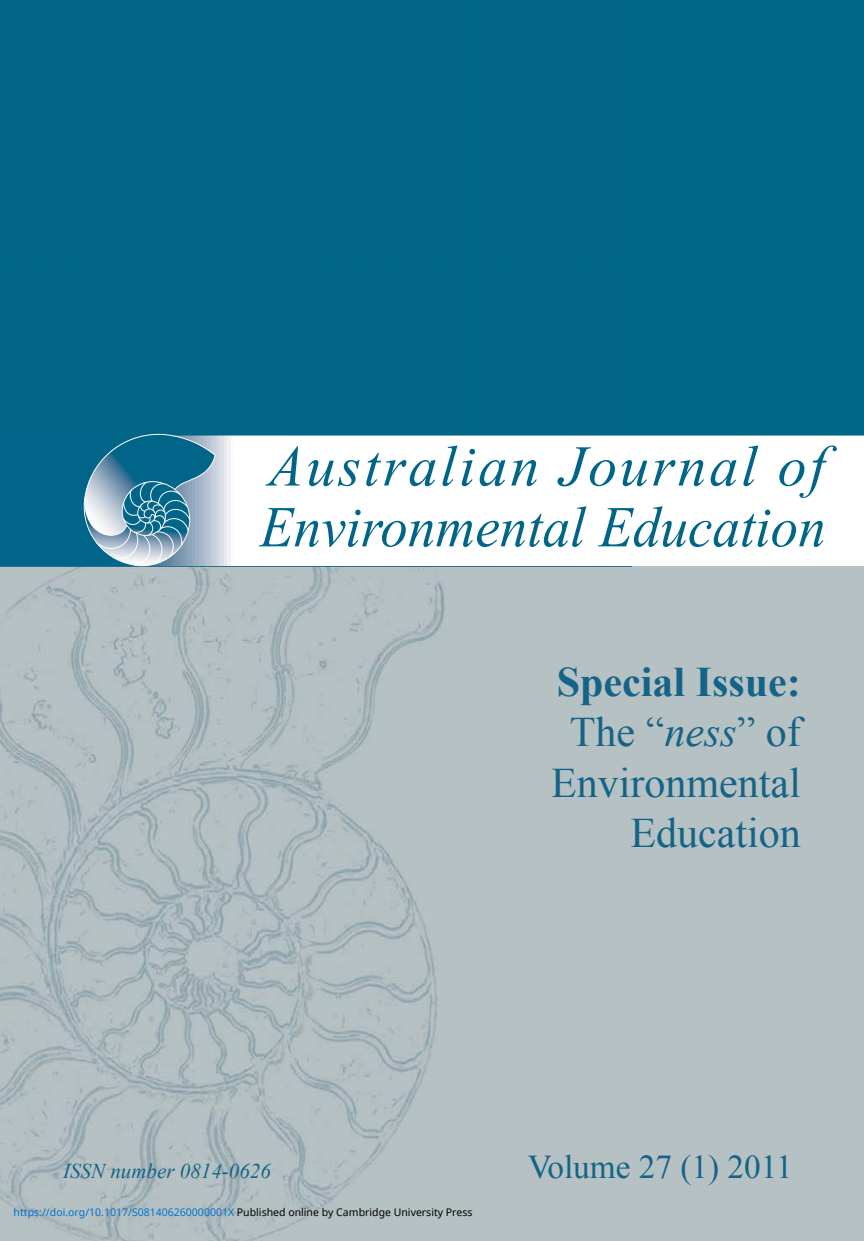
<style>
.page{position:relative;width:864px;height:1241px;background:#fff}
.page>*{position:absolute;margin:0;border:0;box-sizing:border-box;transform-origin:0 0}
.t1{font:italic 57.75px/60.7px "Times New Roman";color:#006588}
.t2{font:42px/50.4px "Times New Roman";color:#146488;text-align:right}
.t3{font:700 42px "Times New Roman";color:#146488}
.t4{font:italic 34.65px "Palatino";color:#006588}
.t5{font:33.25px "Times New Roman";color:#146488}
.t6{font:italic 21px "Times New Roman";color:#146488}
.t7{font:10.5px "Noto Sans";color:#0172cf}
.s1{font-style:italic}
.s2{color:#000}
</style>
<div class="page">
<img style="left:0;top:0;width:863px;height:1240px">
<svg style="left:0;top:435px;width:863px;height:131px"></svg>
<svg style="left:81px;top:434px;width:135px;height:134px;background:#5d95ad"></svg>
<div style="left:499px;top:1053px;width:364px;height:187px;background:#b6c1c3"></div>
<p class="t1" style="left:260px;top:434px;width:567px">Australian Journal of<br>Environmental Education</p>
<p class="t3" style="left:556px;top:652px;width:245px">Special Issue:</p>
<p class="t2" style="left:551px;top:706px;width:251px">The “<span class="s1">ness</span>” of<br>Environmental<br>Education</p>
<p class="t6" style="left:63px;top:1156px;width:209px">ISSN number 0814-0626</p>
<p class="t5" style="left:527px;top:1144px;width:267px">Volume 27 (1) 2011</p>
<p class="t7" style="left:14px;top:1204px;width:460px">https://doi.org/10.1017/S081406260000001X <span class="s2">Published online by Cambridge University Press</span></p>
<p class="t4" style="left:525px;top:1149px;width:280px">Volume 27 (1) 2011</p>
</div>
